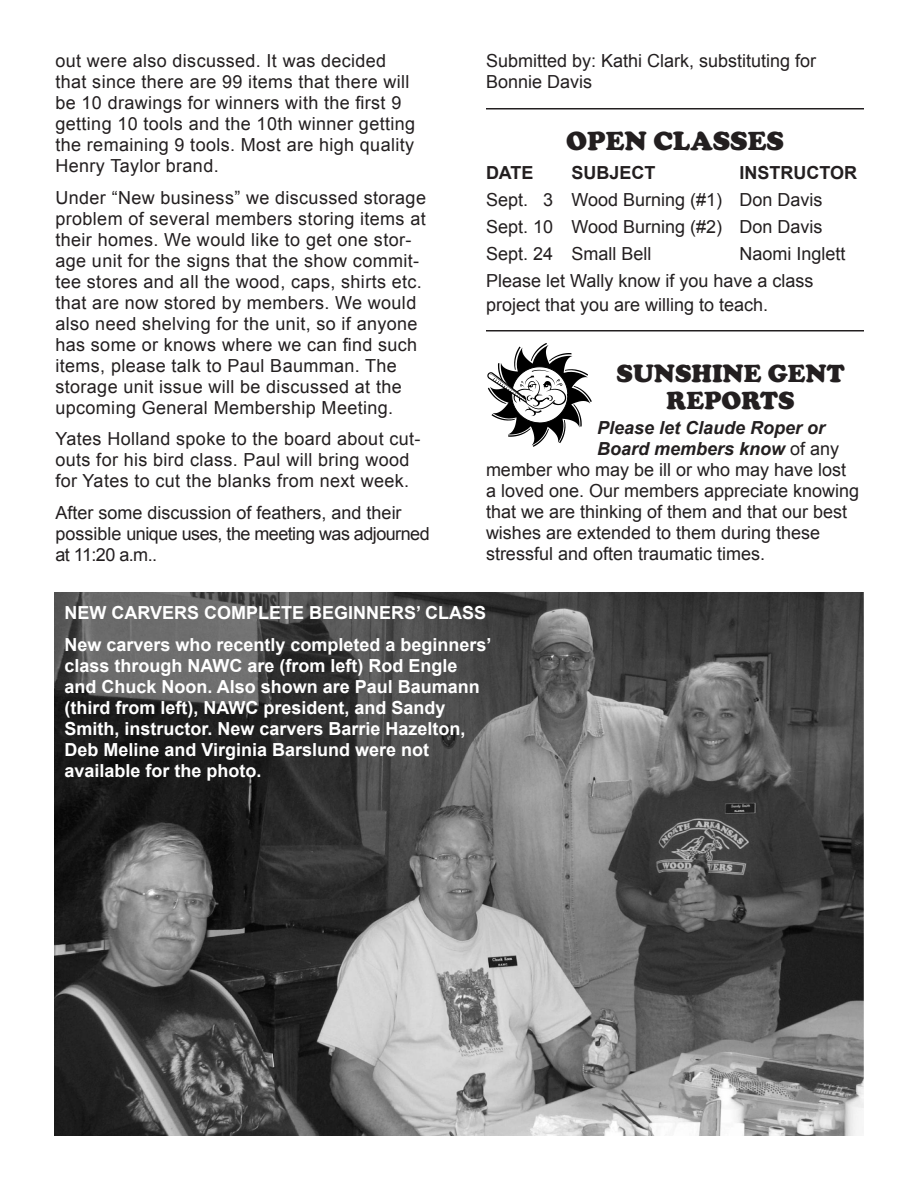
<style>
.page{position:relative;width:918px;height:1188px;background:#fff}
.page>*{position:absolute;margin:0;border:0;box-sizing:border-box;transform-origin:0 0}
.Headline{font:900 27px "Cooper";color:#231f20}
.Headline-2{font:900 25.5px/27px "Cooper";color:#231f20;text-align:center}
.Body_text{font:18px/21px "Arial";letter-spacing:.02em;color:#231f20}
.Body_text-2{font:18px/21px "Arial";color:#231f20}
.Body_text-3{font:700 18px/21px "Arial";color:#fff}
.Body_text-4{font:italic 700 18px "Arial";color:#231f20}
.Body_text-5{font:700 18px "Arial";color:#231f20}
.s1{font-weight:400;font-style:normal}
</style>
<div class="page">
<img style="left:54px;top:592px;width:810px;height:543px">
<hr style="left:486px;top:330px;width:378px;height:2px;background:#231f20">
<svg style="left:487px;top:343px;width:105px;height:104px"></svg>
<hr style="left:486px;top:108px;width:378px;height:2px;background:#231f20">
<p class="Body_text" style="left:56px;top:50px;width:361px">out were also discussed. It was decided that since there are 99 items that there will be 10 drawings for winners with the first 9 getting 10 tools and the 10th winner getting the remaining 9 tools. Most are high quality Henry Taylor brand.</p>
<p class="Body_text" style="left:56px;top:187px;width:372px">Under “New business” we discussed storage problem of several members storing items at their homes. We would like to get one stor&shy;age unit for the signs that the show commit&shy;tee stores and all the wood, caps, shirts etc. that are now stored by members. We would also need shelving for the unit, so if anyone has some or knows where we can find such items, please talk to Paul Baumman. The storage unit issue will be discussed at the upcoming General Membership Meeting.</p>
<p class="Body_text" style="left:56px;top:428px;width:367px">Yates Holland spoke to the board about cut&shy;outs for his bird class. Paul will bring wood for Yates to cut the blanks from next week.</p>
<p class="Body_text-2" style="left:56px;top:502px;width:376px">After some discussion of feathers, and their possible unique uses, the meeting was adjourned at 11:20 a.m..</p>
<p class="Body_text-2" style="left:486px;top:50px;width:332px">Submitted by: Kathi Clark, substituting for<br>Bonnie Davis</p>
<p class="Headline" style="left:566px;top:125px;width:219px">OPEN CLASSES</p>
<p class="Body_text-5" style="left:486px;top:160px;width:49px">DATE</p>
<p class="Body_text-5" style="left:572px;top:160px;width:86px">SUBJECT</p>
<p class="Body_text-5" style="left:739px;top:160px;width:119px">INSTRUCTOR</p>
<p class="Body_text-2" style="left:486px;top:189px;width:338px">Sept. 3 Wood Burning (#1) Don Davis</p>
<p class="Body_text-2" style="left:486px;top:216px;width:338px">Sept. 10 Wood Burning (#2) Don Davis</p>
<p class="Body_text-2" style="left:486px;top:243px;width:167px">Sept. 24 Small Bell</p>
<p class="Body_text-2" style="left:739px;top:243px;width:108px">Naomi Inglett</p>
<p class="Body_text-2" style="left:486px;top:269px;width:329px;line-height:24px">Please let Wally know if you have a class project that you are willing to teach.</p>
<p class="Headline-2" style="left:617px;top:360px;width:230px">SUNSHINE GENT<br>REPORTS</p>
<p class="Body_text-4" style="left:597px;top:416px;width:230px">Please let Claude Roper or</p>
<p class="Body_text-4" style="left:597px;top:437px;width:244px">Board members know <span class="s1">of any</span></p>
<p class="Body_text-2" style="left:486px;top:460px;width:362px">member who may be ill or who may have lost</p>
<p class="Body_text-2" style="left:486px;top:481px;width:375px">a loved one. Our members appreciate knowing</p>
<p class="Body_text-2" style="left:486px;top:502px;width:363px">that we are thinking of them and that our best</p>
<p class="Body_text-2" style="left:486px;top:523px;width:336px">wishes are extended to them during these</p>
<p class="Body_text-2" style="left:486px;top:544px;width:281px">stressful and often traumatic times.</p>
<p class="Body_text-3" style="left:64px;top:603px;width:423px">NEW CARVERS COMPLETE BEGINNERS’ CLASS</p>
<p class="Body_text-3" style="left:64px;top:634px;width:429px">New carvers who recently completed a beginners’ class through NAWC are (from left) Rod Engle and Chuck Noon. Also shown are Paul Baumann (third from left), NAWC president, and Sandy Smith, instructor. New carvers Barrie Hazelton, Deb Meline and Virginia Barslund were not available for the photo.</p>
</div>
